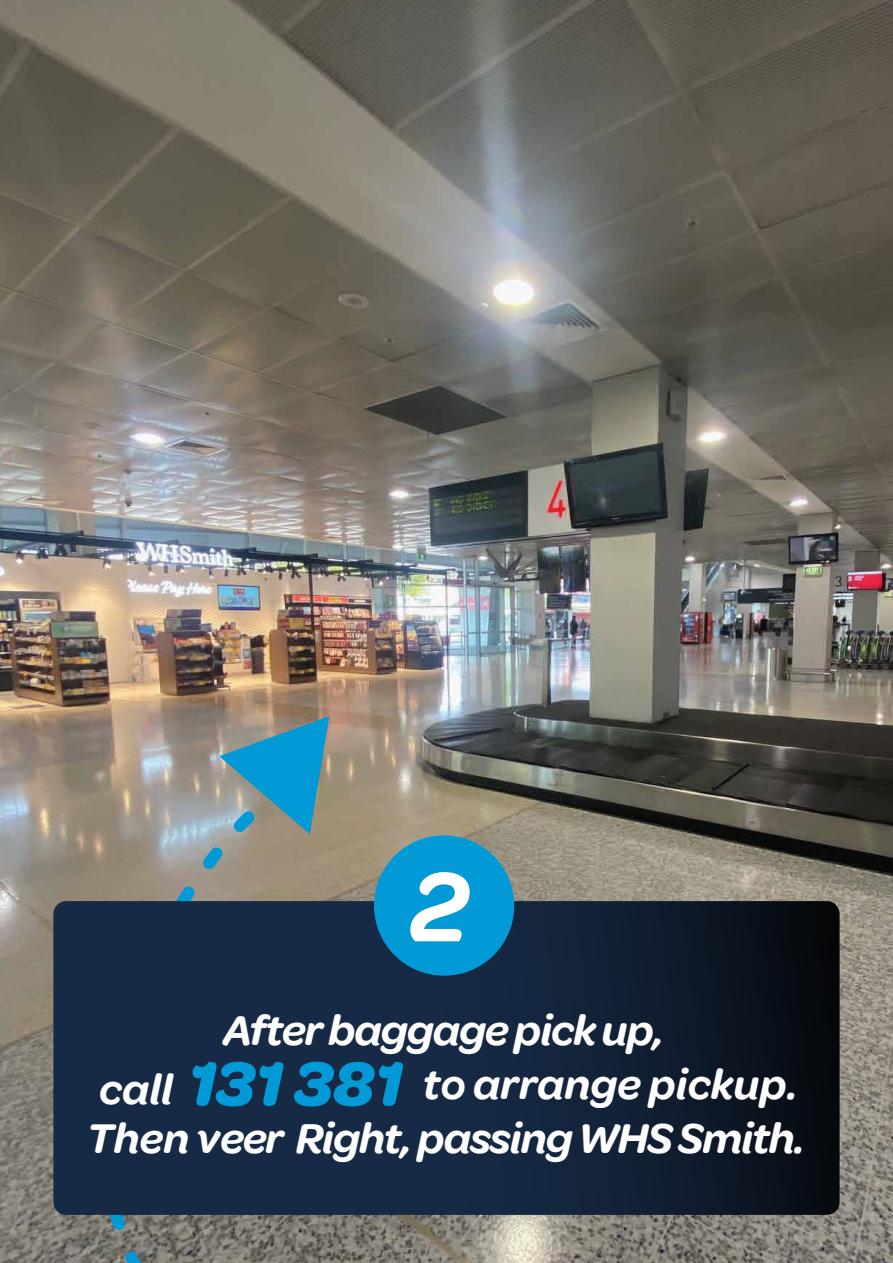
<style>
.page{position:relative;width:893px;height:1263px;background:#fff}
.page>*{position:absolute;margin:0;border:0;box-sizing:border-box;transform-origin:0 0}
.t1{font:italic 600 104.7px "Omnes";color:#fff}
.t2{font:italic 700 66.45px "Omnes";color:#0199d6}
.t3{font:italic 600 45px "Omnes";letter-spacing:-.025em;color:#fff}
.t4{font:italic 600 44.7px "Omnes";color:#fff}
.s1{font-size:44.7px}
</style>
<div class="page">
<img style="left:0;top:0;width:893px;height:1263px">
<svg style="left:101px;top:810px;width:154px;height:453px;background:#8c8c85"></svg>
<svg style="left:219px;top:716px;width:110px;height:118px;background:#5397ae"></svg>
<svg style="left:53px;top:901px;width:787px;height:314px;background:#122339"></svg>
<div style="left:380px;top:842px;width:128px;height:127px;background:#0199d6;border-radius:50%"></div>
<div style="left:374px;top:835px;width:140px;height:141px;border:13px solid #0199d6;border-radius:50%"></div>
<h1 class="t1" style="left:410px;top:837px;width:59px">2</h1>
<p class="t3" style="left:223px;top:1001px;width:443px">Afterbaggagepickup,</p>
<p class="t4" style="left:423px;top:1055px;width:376px">to arrange pickup.</p>
<p class="t3" style="left:87px;top:1108px;width:719px"><span class="s1">Then v</span>eer Right,passingWHSSmith.</p>
<h2 class="t2" style="left:188px;top:1039px;width:216px">131 381</h2>
<p class="t4" style="left:99px;top:1060px;width:75px">call</p>
</div>
